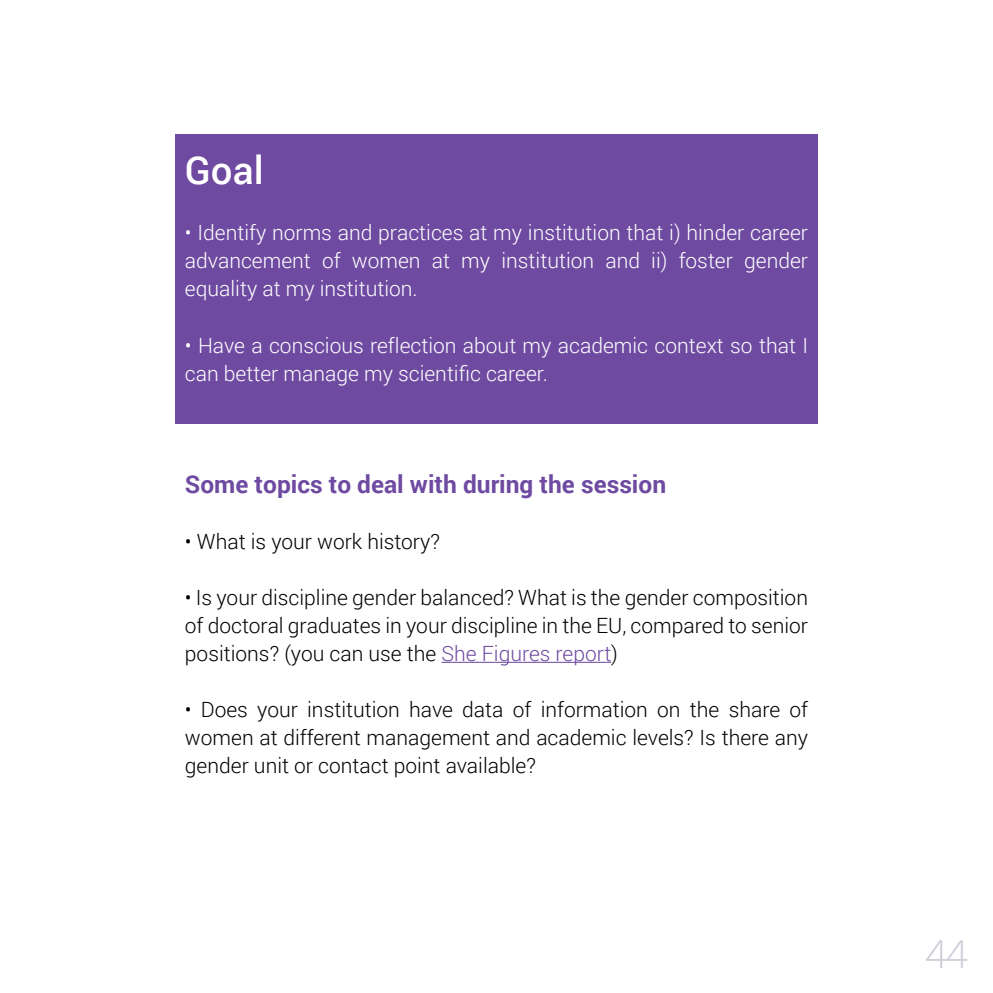
<style>
.page{position:relative;width:993px;height:993px;background:#fff}
.page>*{position:absolute;margin:0;border:0;box-sizing:border-box;transform-origin:0 0}
.t1{font:500 38.5px "Roboto";color:#fff}
.t2{font:300 38.5px "Open Sans";color:#c9cbd6}
.t3{font:700 24.5px "Roboto";color:#6e4aa1}
.t4{font:300 21px/28px "Roboto";color:#000;text-align:justify}
.t5{font:300 21px/28px "Roboto";color:#fff;text-align:justify}
.s1{color:#6e4aa1}
</style>
<div class="page">
<div style="left:175px;top:134px;width:642px;height:71px;background:#6e4aa1"></div>
<div style="left:175px;top:180px;width:642px;height:48px;background:#6e4aa1"></div>
<div style="left:175px;top:208px;width:642px;height:104px;background:#6e4aa1"></div>
<div style="left:175px;top:292px;width:642px;height:48px;background:#6e4aa1"></div>
<div style="left:175px;top:320px;width:642px;height:76px;background:#6e4aa1"></div>
<div style="left:175px;top:376px;width:642px;height:48px;background:#6e4aa1"></div>
<hr style="left:441px;top:661px;width:170px;height:1px;background:#6e4aa1">
<h1 class="t1" style="left:185px;top:143px;width:80px">Goal</h1>
<p class="t5" style="left:185px;top:218px;width:624px">• Identify norms and practices at my institution that i) hinder career advancement of women at my institution and ii) foster gender equality at my institution.</p>
<p class="t5" style="left:185px;top:330px;width:624px">• Have a conscious reflection about my academic context so that I can better manage my scientific career.</p>
<p class="t3" style="left:185px;top:466px;width:482px">Some topics to deal with during the session</p>
<p class="t4" style="left:185px;top:526px;width:256px">• What is your work history?</p>
<p class="t4" style="left:185px;top:582px;width:624px">• Is your discipline gender balanced? What is the gender composition of doctoral graduates in your discipline in the EU, compared to senior positions? (you can use the <span class="s1">She Figures report</span>)</p>
<p class="t4" style="left:185px;top:694px;width:624px">• Does your institution have data of information on the share of women at different management and academic levels? Is there any gender unit or contact point available?</p>
<h1 class="t2" style="left:925px;top:927px;width:44px">44</h1>
</div>
